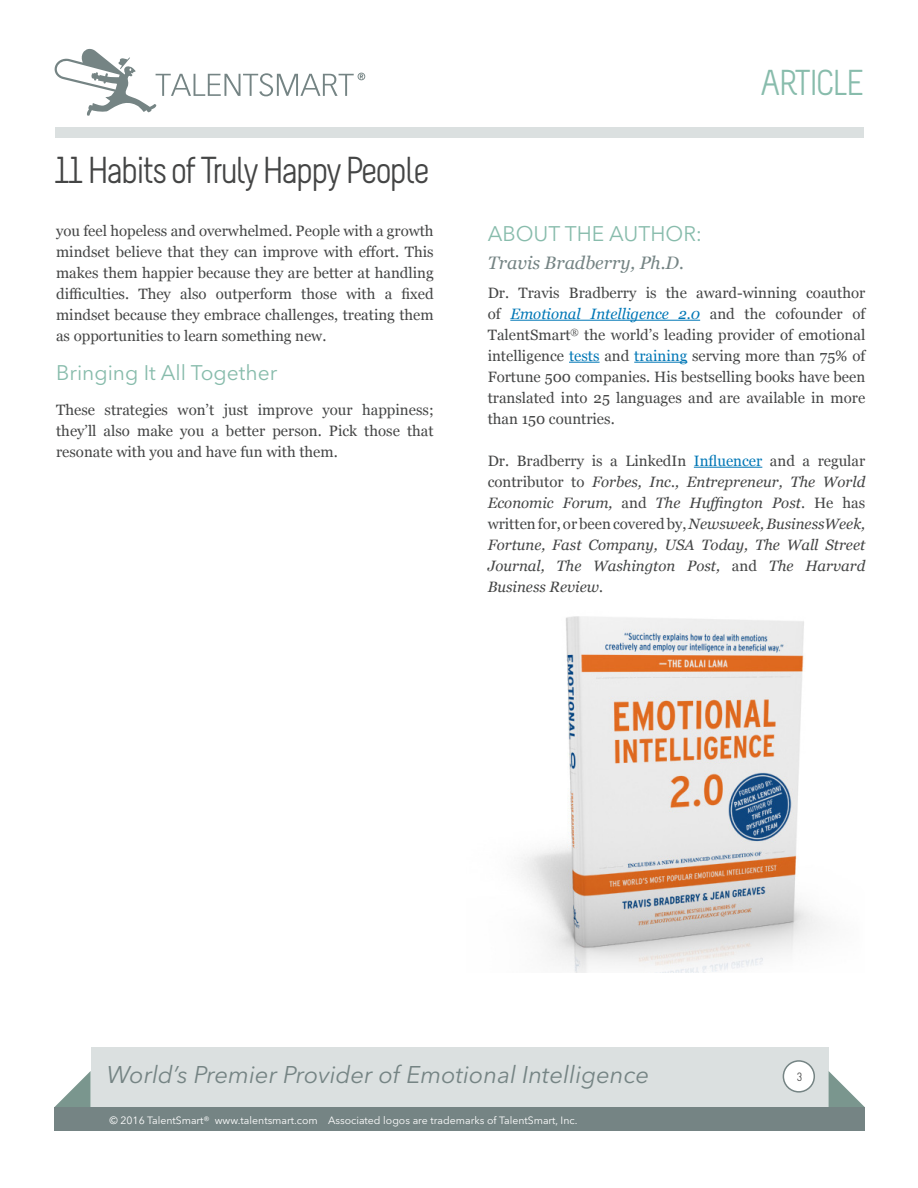
<style>
.page{position:relative;width:918px;height:1188px;background:#fff}
.page>*{position:absolute;margin:0;border:0;box-sizing:border-box;transform-origin:0 0}
.MAIN_HEADING{font:37.5px "Melbourne";letter-spacing:-.05em;color:#444545}
.t1{font:36px "Melbourne";letter-spacing:-.05em;color:#88bcac}
.t2{font:italic 24px "Avenir Next LT Pro";color:#758484}
.SUBHEADING{font:21px "Avenir Next LT Pro";color:#88bcac}
.Small_Callout_Header{font:italic 18px "Georgia";color:#758484}
.BODY_COPY{font:15px/21px "Georgia";color:#444545;text-align:justify}
.BODY_COPY-2{font:italic 15px/21px "Georgia";color:#444545;text-align:justify}
.SUBHEADING-2{font:15px/21px "Georgia";color:#444545;text-align:justify}
.Page_Number{font:12px "Melbourne";color:#444545}
.SUBHEADING-3{font:10.5px "Avenir Next LT Pro";color:#fff}
.s1{font-style:italic;color:#0077b6}
.s2{color:#0077b6}
.s3{font-style:normal}
.s4{font-style:normal;color:#0077b6}
</style>
<div class="page">
<img style="left:521px;top:616px;width:304px;height:356px">
<div style="left:55px;top:127px;width:809px;height:11px;background:#dbe0e0"></div>
<svg style="left:55px;top:49px;width:310px;height:67px"></svg>
<hr style="left:510px;top:320px;width:190px;height:1px;background:#0077b6">
<hr style="left:569px;top:362px;width:31px;height:1px;background:#0077b6">
<hr style="left:634px;top:362px;width:53px;height:1px;background:#0077b6">
<hr style="left:694px;top:467px;width:68px;height:1px;background:#0077b6">
<div style="left:91px;top:1047px;width:738px;height:76px;background:#dbe0e0"></div>
<svg style="left:55px;top:1071px;width:36px;height:36px"></svg>
<svg style="left:829px;top:1071px;width:36px;height:36px"></svg>
<div style="left:55px;top:1107px;width:810px;height:23px;background:#758484"></div>
<div style="left:783px;top:1061px;width:31px;height:31px;background:#fff;border-radius:50%"></div>
<div style="left:783px;top:1060px;width:32px;height:33px;border:2px solid #758484;border-radius:50%"></div>
<p class="MAIN_HEADING" style="left:54px;top:150px;width:378px">11 Habits of Truly Happy People</p>
<p class="SUBHEADING-2" style="left:56px;top:220px;width:379px">you feel hopeless and overwhelmed. People with a growth mindset believe that they can improve with effort. This makes them happier because they are better at handling difficulties. They also outperform those with a fixed mindset because they embrace challenges, treating them as opportunities to learn something new.</p>
<p class="SUBHEADING" style="left:56px;top:361px;width:223px">Bringing It All Together</p>
<p class="BODY_COPY" style="left:56px;top:399px;width:379px">These strategies won’t just improve your happiness; they’ll also make you a better person. Pick those that resonate with you and have fun with them.</p>
<p class="t1" style="left:760px;top:64px;width:106px">ARTICLE</p>
<p class="SUBHEADING" style="left:488px;top:221px;width:216px">ABOUT THE AUTHOR:</p>
<p class="Small_Callout_Header" style="left:488px;top:250px;width:198px">Travis Bradberry, Ph.D.</p>
<p class="BODY_COPY" style="left:488px;top:282px;width:379px">Dr. Travis Bradberry is the award-winning coauthor of <span class="s1">Emotional Intelligence 2.0</span> and the cofounder of TalentSmart<sup>®</sup> the world’s leading provider of emotional intelligence <span class="s2">tests</span> and <span class="s2">training</span> serving more than 75% of Fortune 500 companies. His bestselling books have been translated into 25 languages and are available in more than 150 countries.</p>
<p class="BODY_COPY-2" style="left:488px;top:450px;width:379px"><span class="s3">Dr. Bradberry is a LinkedIn</span> <span class="s4">Influencer</span> <span class="s3">and a regular contributor to</span> Forbes, Inc., Entrepreneur, The World Economic Forum, <span class="s3">and</span> The Huffington Post<span class="s3">. He has written for, or been covered by,</span> Newsweek, BusinessWeek, Fortune, Fast Company, USA Today, The Wall Street Journal, The Washington Post, <span class="s3">and</span> The Harvard Business Review.</p>
<p class="t2" style="left:107px;top:1061px;width:544px">World’s Premier Provider of Emotional Intelligence</p>
<p class="Page_Number" style="left:797px;top:1070px;width:7px">3</p>
<p class="SUBHEADING-3" style="left:109px;top:1114px;width:470px">© 2016 TalentSmart® www.talentsmart.com Associated logos are trademarks of TalentSmart, Inc.</p>
</div>
